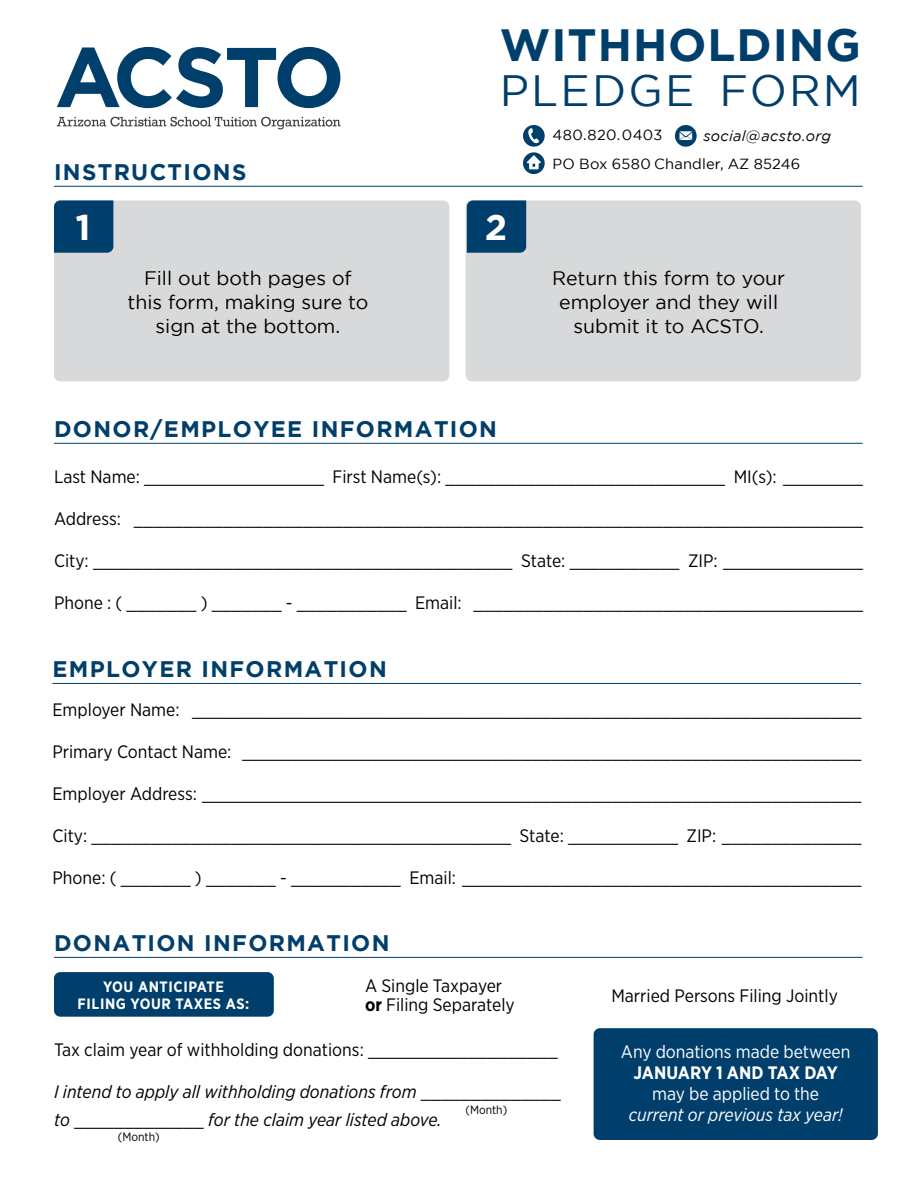
<style>
.page{position:relative;width:918px;height:1188px;background:#fff}
.page>*{position:absolute;margin:0;border:0;box-sizing:border-box;transform-origin:0 0}
.t1{font:700 45.15px "Gotham";letter-spacing:.02em;color:#003e6b}
.t2{font:43.8px "Gotham";letter-spacing:.05em;color:#003e6b}
.t3{font:700 36px "Gotham";color:#fff}
.t4{font:700 22.5px "Gotham";letter-spacing:.06em;color:#003e6b}
.t5{font:19.5px/24px "Gotham";color:#000;text-align:center}
.t6{font:18px/19.5px "Gotham Narrow";color:#000}
.t7{font:italic 18px/28.5px "Gotham Narrow";color:#000}
.t8{font:18px "Gotham Narrow";letter-spacing:-.005em;color:#fff}
.t9{font:italic 18px "Gotham Narrow";letter-spacing:-.005em;color:#fff}
.t10{font:700 18px "Gotham Narrow";letter-spacing:-.01em;color:#fff}
.t11{font:700 15px/16.5px "Gotham Narrow";letter-spacing:.04em;color:#fff;text-align:center}
.t12{font:14.7px "Gotham";letter-spacing:.015em;color:#000}
.t13{font:italic 14.7px "Gotham";letter-spacing:.015em;color:#000}
.t14{font:12px "Gotham Narrow";color:#000}
.s1{font-weight:700}
.s2{font-style:normal}
</style>
<div class="page">
<svg style="left:57px;top:47px;width:283px;height:61px"></svg>
<svg style="left:57px;top:117px;width:283px;height:12px"></svg>
<hr style="left:54px;top:186px;width:809px;height:1px;background:#003e6b">
<div style="left:466px;top:200px;width:395px;height:181px;background:#d7d9da;border-radius:6px"></div>
<div style="left:54px;top:200px;width:395px;height:181px;background:#d7d9da;border-radius:6px"></div>
<div style="left:54px;top:200px;width:59px;height:53px;background:#003e6b"></div>
<hr style="left:54px;top:443px;width:809px;height:1px;background:#003e6b">
<hr style="left:52px;top:683px;width:809px;height:1px;background:#003e6b">
<hr style="left:54px;top:957px;width:809px;height:1px;background:#003e6b">
<div style="left:54px;top:972px;width:220px;height:45px;background:#003e6b;border-radius:6px"></div>
<div style="left:594px;top:1028px;width:284px;height:112px;background:#003e6b;border-radius:6px"></div>
<div style="left:467px;top:200px;width:59px;height:53px;background:#003e6b"></div>
<svg style="left:675px;top:125px;width:22px;height:22px"></svg>
<svg style="left:523px;top:125px;width:22px;height:49px"></svg>
<h1 class="t1" style="left:500px;top:19px;width:363px">WITHHOLDING</h1>
<h2 class="t2" style="left:500px;top:67px;width:363px">PLEDGE FORM</h2>
<p class="t12" style="left:553px;top:127px;width:111px">480.820.0403</p>
<p class="t13" style="left:704px;top:127px;width:129px">social@acsto.org</p>
<p class="t12" style="left:552px;top:155px;width:249px">PO Box 6580 Chandler, AZ 85246</p>
<p class="t4" style="left:54px;top:159px;width:194px">INSTRUCTIONS</p>
<h3 class="t3" style="left:76px;top:206px;width:17px">1</h3>
<p class="t5" style="left:127px;top:266px;width:242px">Fill out both pages of this form, making sure to sign at the bottom.</p>
<p class="t5" style="left:552px;top:266px;width:235px">Return this form to your employer and they will submit it to ACSTO.</p>
<h3 class="t3" style="left:485px;top:206px;width:24px">2</h3>
<p class="t4" style="left:54px;top:416px;width:445px">DONOR/EMPLOYEE INFORMATION</p>
<p class="t6" style="left:54px;top:466px;width:811px">Last Name: __________________ First Name(s): ____________________________ MI(s): ________</p>
<p class="t6" style="left:54px;top:508px;width:811px">Address: _________________________________________________________________________</p>
<p class="t6" style="left:54px;top:550px;width:811px">City: __________________________________________ State: ___________ ZIP: ______________</p>
<p class="t6" style="left:54px;top:592px;width:811px">Phone : ( _______ ) _______ - ___________ Email: _______________________________________</p>
<p class="t4" style="left:52px;top:656px;width:336px">EMPLOYER INFORMATION</p>
<p class="t6" style="left:52px;top:700px;width:811px">Employer Name: ___________________________________________________________________</p>
<p class="t6" style="left:52px;top:742px;width:811px">Primary Contact Name: ______________________________________________________________</p>
<p class="t6" style="left:52px;top:784px;width:811px">Employer Address: __________________________________________________________________</p>
<p class="t6" style="left:52px;top:826px;width:811px">City: __________________________________________ State: ___________ ZIP: ______________</p>
<p class="t6" style="left:52px;top:868px;width:811px">Phone: ( _______ ) _______ - ___________ Email: ________________________________________</p>
<p class="t4" style="left:54px;top:930px;width:337px">DONATION INFORMATION</p>
<p class="t6" style="left:365px;top:975px;width:151px">A Single Taxpayer <span class="s1">or</span> Filing Separately</p>
<p class="t6" style="left:611px;top:986px;width:228px">Married Persons Filing Jointly</p>
<p class="t11" style="left:78px;top:979px;width:173px">YOU ANTICIPATE<br>FILING YOUR TAXES AS:</p>
<p class="t6" style="left:54px;top:1040px;width:505px">Tax claim year of withholding donations: ___________________</p>
<p class="t7" style="left:54px;top:1077px;width:508px">I intend to apply all withholding donations from <span class="s2">______________ </span>to <span class="s2">_____________</span> for the claim year listed above.</p>
<p class="t14" style="left:465px;top:1103px;width:43px">(Month)</p>
<p class="t14" style="left:118px;top:1130px;width:43px">(Month)</p>
<p class="t8" style="left:621px;top:1040px;width:231px">Any donations made between</p>
<p class="t10" style="left:634px;top:1061px;width:206px">JANUARY 1 AND TAX DAY</p>
<p class="t8" style="left:652px;top:1082px;width:168px">may be applied to the</p>
<p class="t9" style="left:629px;top:1103px;width:215px">current or previous tax year!</p>
</div>
